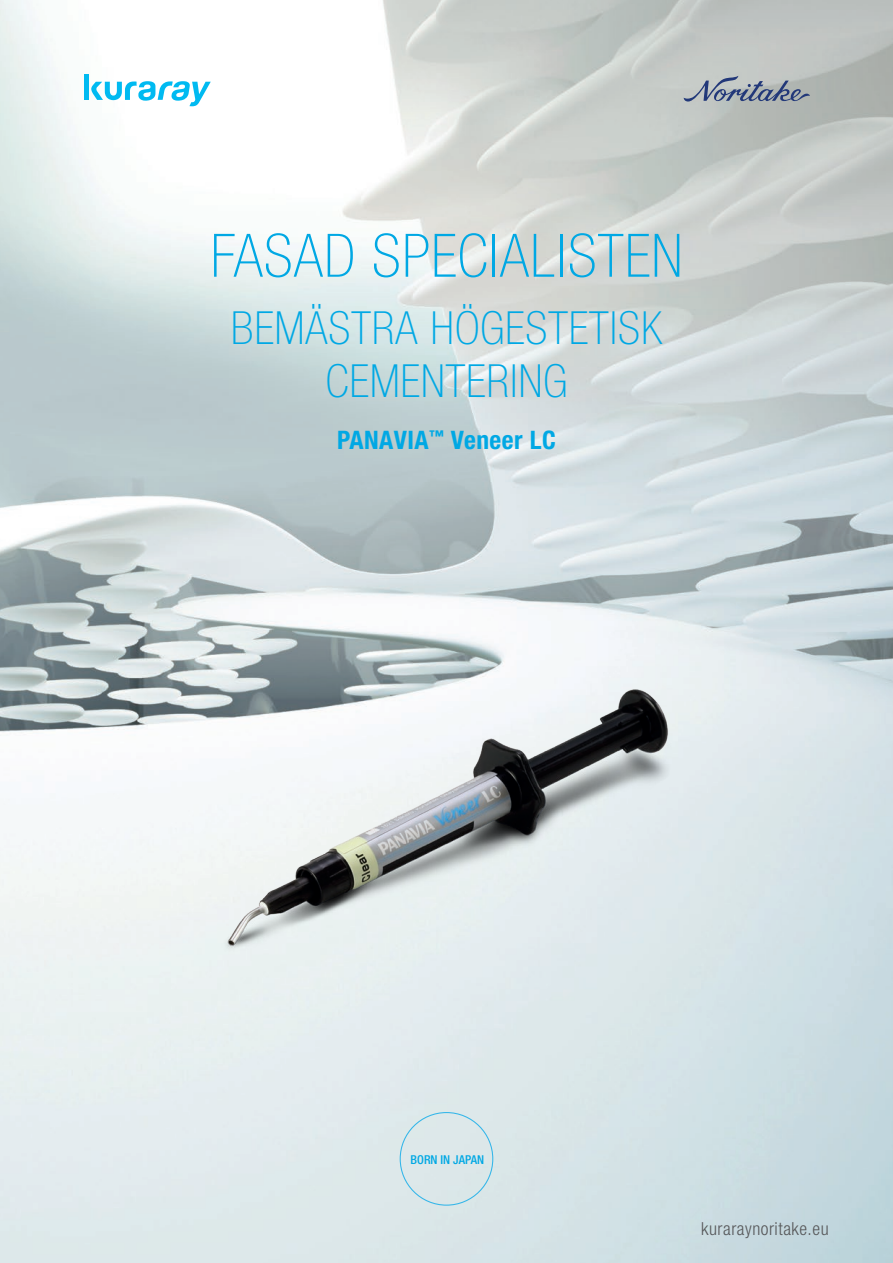
<style>
.page{position:relative;width:893px;height:1263px;background:#fff}
.page>*{position:absolute;margin:0;border:0;box-sizing:border-box;transform-origin:0 0}
.t1{font:100 condensed 60px "Helvetica Neue LT Std";letter-spacing:.02em;color:#00a8e4}
.t2{font:100 condensed 45.75px/52.5px "Helvetica Neue LT Std";letter-spacing:.02em;color:#00a8e4;text-align:center}
.t3{font:700 condensed 25.5px "Helvetica Neue LT Std";letter-spacing:.02em;color:#00a8e4}
.t4{font:300 condensed 18px "Helvetica Neue LT Std";letter-spacing:.03em;color:#57585a}
.t5{font:500 condensed 12.3px "Helvetica Neue LT Std";color:#00a8e4}
</style>
<div class="page">
<img style="left:0;top:0;width:893px;height:1263px">
<img style="left:222px;top:689px;width:449px;height:263px">
<svg style="left:684px;top:76px;width:126px;height:26px;background:#99a2ae"></svg>
<div style="left:84px;top:75px;width:5px;height:25px;background:#00baf1"></div>
<svg style="left:91px;top:81px;width:120px;height:25px"></svg>
<h1 class="t1" style="left:210px;top:222px;width:474px">FASAD SPECIALISTEN</h1>
<p class="t2" style="left:231px;top:302px;width:433px">BEMÄSTRA HÖGESTETISK<br>CEMENTERING</p>
<p class="t3" style="left:337px;top:425px;width:220px">PANAVIA<sup>™</sup> Veneer LC</p>
<p class="t5" style="left:411px;top:1152px;width:75px">BORN IN JAPAN</p>
<p class="t4" style="left:701px;top:1218px;width:129px">kuraraynoritake.eu</p>
</div>
